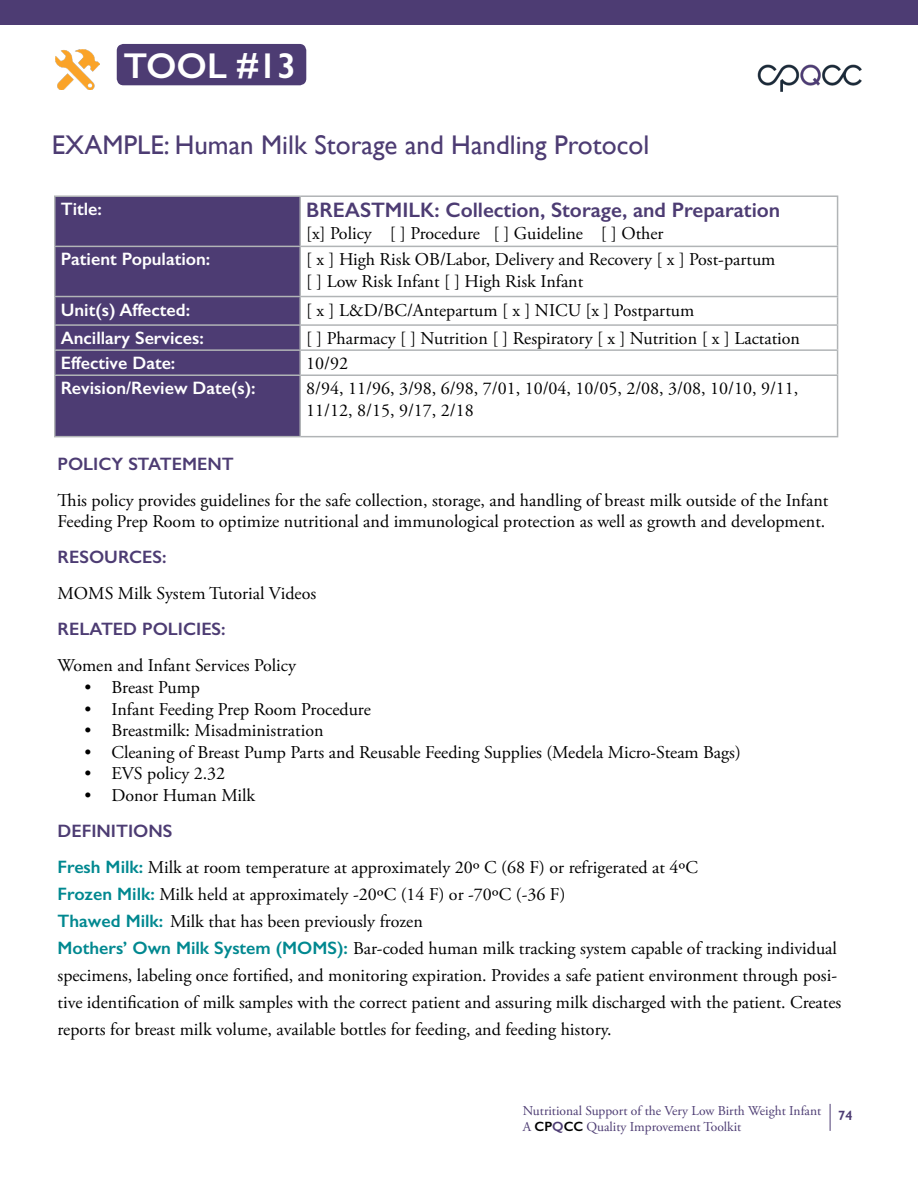
<style>
.page{position:relative;width:918px;height:1188px;background:#fff}
.page>*{position:absolute;margin:0;border:0;box-sizing:border-box;transform-origin:0 0}
.t1{font:600 36px "Gill Sans";color:#fff}
.t2{font:27px "Gill Sans";color:#4d3c73}
.t3{font:600 21px "Gill Sans";color:#4d3c73}
.t4{font:18px/27px "Adobe Garamond Pro";color:#000}
.t5{font:600 18px "Gill Sans";color:#fff}
.t6{font:600 18px "Gill Sans";color:#4d3c73}
.t7{font:13.5px "Adobe Garamond Pro";color:#4d3c73}
.t8{font:600 13.5px "Gill Sans";color:#4d3c73}
.s1{font-family:"Gill Sans";font-weight:600;color:#008890}
.s2{font-family:"Gill Sans";font-weight:600;color:#000}
.s3{font-family:"Gill Sans";font-weight:600}
</style>
<div class="page">
<svg style="left:830px;top:1104px;width:1px;height:27px"></svg>
<img style="left:757px;top:64px;width:105px;height:28px">
<div style="left:117px;top:44px;width:189px;height:41px;background:#4d3c73;border-radius:7px"></div>
<div style="left:0;top:0;width:918px;height:25px;background:#4d3c73"></div>
<img style="left:55px;top:50px;width:45px;height:39px">
<div style="left:56px;top:197px;width:243px;height:239px;background:#4d3c73"></div>
<hr style="left:300px;top:195px;width:538px;height:2px;background:#b1b4b6">
<hr style="left:837px;top:197px;width:1px;height:49px;background:#b1b4b6">
<hr style="left:54px;top:246px;width:246px;height:1px;background:#b1b4b6">
<hr style="left:300px;top:246px;width:538px;height:1px;background:#b1b4b6">
<hr style="left:837px;top:247px;width:1px;height:49px;background:#b1b4b6">
<hr style="left:54px;top:296px;width:246px;height:1px;background:#b1b4b6">
<hr style="left:300px;top:296px;width:538px;height:1px;background:#b1b4b6">
<hr style="left:54px;top:324px;width:246px;height:2px;background:#b1b4b6">
<hr style="left:300px;top:324px;width:538px;height:2px;background:#b1b4b6">
<hr style="left:54px;top:349px;width:246px;height:2px;background:#b1b4b6">
<hr style="left:300px;top:349px;width:538px;height:2px;background:#b1b4b6">
<svg style="left:837px;top:297px;width:1px;height:77px"></svg>
<hr style="left:54px;top:374px;width:246px;height:2px;background:#b1b4b6">
<hr style="left:300px;top:374px;width:538px;height:2px;background:#b1b4b6">
<hr style="left:837px;top:376px;width:1px;height:60px;background:#b1b4b6">
<hr style="left:300px;top:436px;width:538px;height:1px;background:#b1b4b6">
<hr style="left:54px;top:195px;width:246px;height:2px;background:#b1b4b6">
<hr style="left:54px;top:197px;width:2px;height:49px;background:#b1b4b6">
<hr style="left:299px;top:197px;width:2px;height:49px;background:#b1b4b6">
<hr style="left:54px;top:247px;width:2px;height:49px;background:#b1b4b6">
<hr style="left:299px;top:247px;width:2px;height:49px;background:#b1b4b6">
<hr style="left:54px;top:297px;width:2px;height:27px;background:#b1b4b6">
<hr style="left:299px;top:297px;width:2px;height:27px;background:#b1b4b6">
<hr style="left:54px;top:326px;width:2px;height:23px;background:#b1b4b6">
<hr style="left:299px;top:326px;width:2px;height:23px;background:#b1b4b6">
<hr style="left:54px;top:351px;width:2px;height:23px;background:#b1b4b6">
<hr style="left:299px;top:351px;width:2px;height:23px;background:#b1b4b6">
<hr style="left:54px;top:376px;width:2px;height:60px;background:#b1b4b6">
<hr style="left:299px;top:376px;width:2px;height:60px;background:#b1b4b6">
<hr style="left:54px;top:436px;width:246px;height:1px;background:#b1b4b6">
<h1 class="t1" style="left:124px;top:44px;width:174px">TOOL #13</h1>
<h2 class="t2" style="left:52px;top:129px;width:599px">EXAMPLE: Human Milk Storage and Handling Protocol</h2>
<p class="t5" style="left:61px;top:198px;width:43px">Title:</p>
<p class="t3" style="left:306px;top:198px;width:476px">BREASTMILK: Collection, Storage, and Preparation</p>
<p class="t4" style="left:306px;top:221px;width:359px">[x] Policy [ ] Procedure [ ] Guideline [ ] Other</p>
<p class="t5" style="left:61px;top:248px;width:151px">Patient Population:</p>
<p class="t4" style="left:306px;top:250px;width:471px;line-height:21.6px">[ x ] High Risk OB/Labor, Delivery and Recovery [ x ] Post-partum [ ] Low Risk Infant [ ] High Risk Infant</p>
<p class="t5" style="left:61px;top:299px;width:131px">Unit(s) Affected:</p>
<p class="t4" style="left:306px;top:297px;width:390px">[ x ] L&amp;D/BC/Antepartum [ x ] NICU [x ] Postpartum</p>
<p class="t5" style="left:61px;top:327px;width:145px">Ancillary Services:</p>
<p class="t4" style="left:306px;top:326px;width:495px">[ ] Pharmacy [ ] Nutrition [ ] Respiratory [ x ] Nutrition [ x ] Lactation</p>
<p class="t5" style="left:61px;top:352px;width:116px">Effective Date:</p>
<p class="t4" style="left:306px;top:351px;width:43px">10/92</p>
<p class="t5" style="left:61px;top:377px;width:196px">Revision/Review Date(s):</p>
<p class="t4" style="left:306px;top:378px;width:494px;line-height:21.6px">8/94, 11/96, 3/98, 6/98, 7/01, 10/04, 10/05, 2/08, 3/08, 10/10, 9/11,<br>11/12, 8/15, 9/17, 2/18</p>
<p class="t6" style="left:58px;top:453px;width:178px">POLICY STATEMENT</p>
<p class="t4" style="left:58px;top:490px;width:772px;line-height:21.6px">This policy provides guidelines for the safe collection, storage, and handling of breast milk outside of the Infant<br>Feeding Prep Room to optimize nutritional and immunological protection as well as growth and development.</p>
<p class="t6" style="left:58px;top:546px;width:110px">RESOURCES:</p>
<p class="t4" style="left:58px;top:581px;width:260px">MOMS Milk System Tutorial Videos</p>
<p class="t6" style="left:58px;top:618px;width:170px">RELATED POLICIES:</p>
<p class="t4" style="left:58px;top:653px;width:240px">Women and Infant Services Policy</p>
<p class="t4" style="left:85px;top:674px;width:117px">• Breast Pump</p>
<p class="t4" style="left:85px;top:696px;width:288px">• Infant Feeding Prep Room Procedure</p>
<p class="t4" style="left:85px;top:718px;width:241px">• Breastmilk: Misadministration</p>
<p class="t4" style="left:85px;top:739px;width:658px">• Cleaning of Breast Pump Parts and Reusable Feeding Supplies (Medela Micro-Steam Bags)</p>
<p class="t4" style="left:85px;top:761px;width:142px">• EVS policy 2.32</p>
<p class="t4" style="left:85px;top:782px;width:172px">• Donor Human Milk</p>
<p class="t6" style="left:58px;top:820px;width:117px">DEFINITIONS</p>
<p class="t4" style="left:58px;top:854px;width:785px"><span class="s1">Fresh Milk:</span> Milk at room temperature at approximately 20º C (68 F) or refrigerated at 4ºC<br><span class="s1">Frozen Milk:</span> Milk held at approximately -20ºC (14 F) or -70ºC (-36 F)<br><span class="s1">Thawed Milk:</span> Milk that has been previously frozen<br><span class="s1">Mothers’ Own Milk System (MOMS):</span> Bar-coded human milk tracking system capable of tracking individual specimens, labeling once fortified, and monitoring expiration. Provides a safe patient environment through posi&shy;tive identification of milk samples with the correct patient and assuring milk discharged with the patient. Creates reports for breast milk volume, available bottles for feeding, and feeding history.</p>
<p class="t7" style="left:523px;top:1103px;width:300px">Nutritional Support of the Very Low Birth Weight Infant</p>
<p class="t8" style="left:838px;top:1107px;width:16px">74</p>
<p class="t7" style="left:523px;top:1119px;width:220px">A <span class="s2">CP</span><span class="s3">Q</span><span class="s2">CC</span> Quality Improvement Toolkit</p>
</div>
